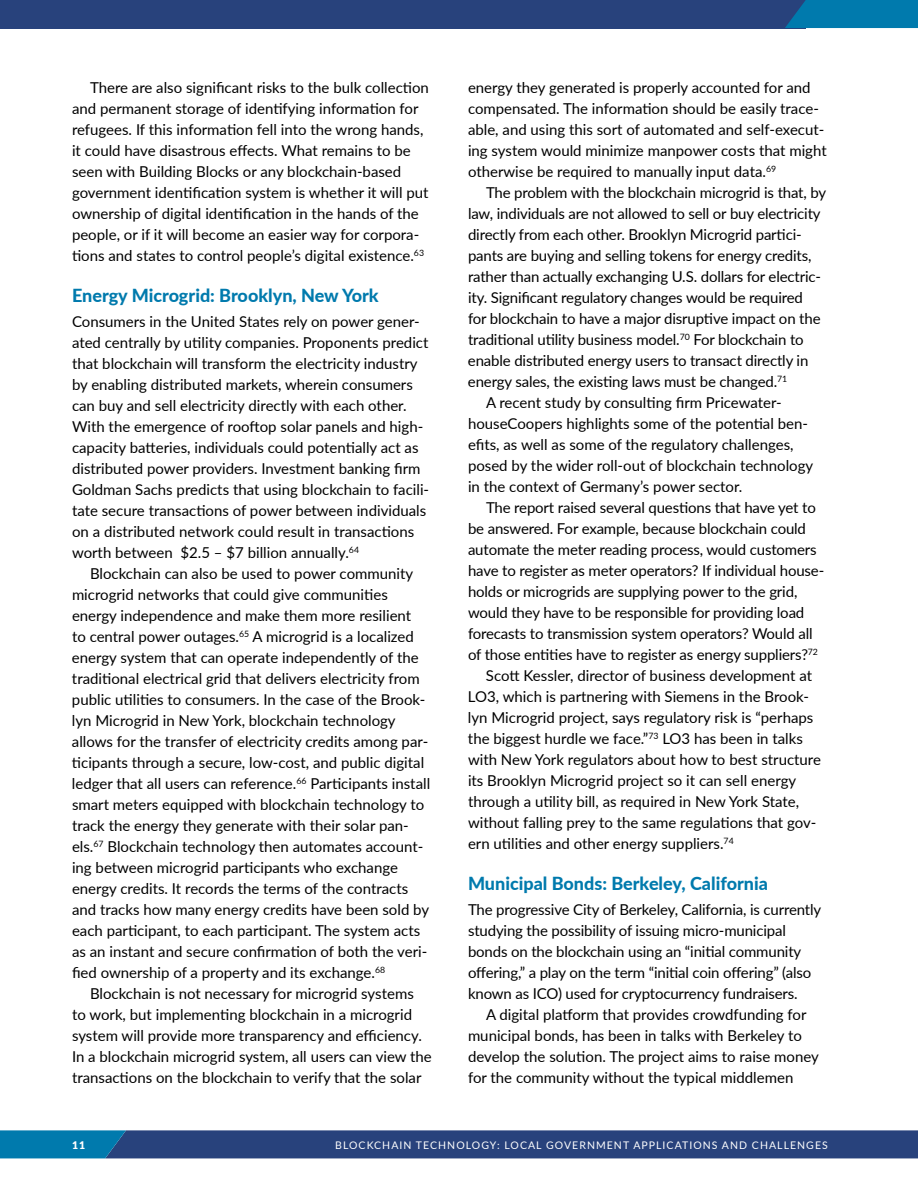
<style>
.page{position:relative;width:918px;height:1188px;background:#fff}
.page>*{position:absolute;margin:0;border:0;box-sizing:border-box;transform-origin:0 0}
.t1{font:800 18px "Lato";color:#007aad}
.t2{font:15px/21px "Lato";color:#000}
.t3{font:10.5px "Lato";letter-spacing:.1em;color:#fff}
.t4{font:900 10.5px "Lato";color:#fff}
</style>
<div class="page">
<svg style="left:0;top:1130px;width:918px;height:28px;background:#264b84"></svg>
<div style="left:0;top:0;width:806px;height:28px;background:#28427c"></div>
<svg style="left:785px;top:0;width:133px;height:28px;background:#0375a9"></svg>
<p class="t2" style="left:72px;top:76px;width:358px;text-indent:18px">There are also significant risks to the bulk collection and permanent storage of identifying information for refugees. If this information fell into the wrong hands, it could have disastrous effects. What remains to be seen with Building Blocks or any blockchain-based government identification system is whether it will put ownership of digital identification in the hands of the people, or if it will become an easier way for corpora&shy;tions and states to control people’s digital existence.<sup>63</sup></p>
<p class="t1" style="left:72px;top:282px;width:308px">Energy Microgrid: Brooklyn, New York</p>
<p class="t2" style="left:72px;top:310px;width:359px">Consumers in the United States rely on power gener&shy;ated centrally by utility companies. Proponents predict that blockchain will transform the electricity industry by enabling distributed markets, wherein consumers can buy and sell electricity directly with each other.<br>With the emergence of rooftop solar panels and high&shy;capacity batteries, individuals could potentially act as distributed power providers. Investment banking firm Goldman Sachs predicts that using blockchain to facili&shy;tate secure transactions of power between individuals on a distributed network could result in transactions worth between $2.5 – $7 billion annually.<sup>64</sup></p>
<p class="t2" style="left:72px;top:562px;width:360px;text-indent:18px">Blockchain can also be used to power community microgrid networks that could give communities energy independence and make them more resilient<br>to central power outages.<sup>65</sup> A microgrid is a localized energy system that can operate independently of the traditional electrical grid that delivers electricity from public utilities to consumers. In the case of the Brook&shy;lyn Microgrid in New York, blockchain technology allows for the transfer of electricity credits among par&shy;ticipants through a secure, low-cost, and public digital ledger that all users can reference.<sup>66</sup> Participants install smart meters equipped with blockchain technology to track the energy they generate with their solar pan&shy;els.<sup>67</sup> Blockchain technology then automates account&shy;ing between microgrid participants who exchange energy credits. It records the terms of the contracts and tracks how many energy credits have been sold by each participant, to each participant. The system acts as an instant and secure confirmation of both the veri&shy;fied ownership of a property and its exchange.<sup>68</sup></p>
<p class="t2" style="left:72px;top:982px;width:361px;text-indent:18px">Blockchain is not necessary for microgrid systems<br>to work, but implementing blockchain in a microgrid system will provide more transparency and efficiency.<br>In a blockchain microgrid system, all users can view the transactions on the blockchain to verify that the solar</p>
<p class="t2" style="left:468px;top:76px;width:360px">energy they generated is properly accounted for and compensated. The information should be easily trace&shy;able, and using this sort of automated and self-execut&shy;ing system would minimize manpower costs that might otherwise be required to manually input data.<sup>69</sup></p>
<p class="t2" style="left:486px;top:181px;width:342px">The problem with the blockchain microgrid is that, by</p>
<p class="t2" style="left:468px;top:202px;width:354px">law, individuals are not allowed to sell or buy electricity</p>
<p class="t2" style="left:468px;top:223px;width:335px">directly from each other. Brooklyn Microgrid partici-</p>
<p class="t2" style="left:468px;top:244px;width:345px">pants are buying and selling tokens for energy credits,</p>
<p class="t2" style="left:468px;top:265px;width:355px">rather than actually exchanging U.S. dollars for electric-</p>
<p class="t2" style="left:468px;top:286px;width:337px">ity. Significant regulatory changes would be required</p>
<p class="t2" style="left:468px;top:307px;width:354px">for blockchain to have a major disruptive impact on the</p>
<p class="t2" style="left:468px;top:328px;width:337px">traditional utility business model.<sup>70</sup> For blockchain to</p>
<p class="t2" style="left:468px;top:349px;width:342px">enable distributed energy users to transact directly in</p>
<p class="t2" style="left:468px;top:370px;width:321px">energy sales, the existing laws must be changed.<sup>71</sup></p>
<p class="t2" style="left:486px;top:391px;width:297px">A recent study by consulting firm Pricewater-</p>
<p class="t2" style="left:468px;top:412px;width:342px">houseCoopers highlights some of the potential ben-</p>
<p class="t2" style="left:468px;top:433px;width:327px">efits, as well as some of the regulatory challenges,</p>
<p class="t2" style="left:468px;top:454px;width:347px">posed by the wider roll-out of blockchain technology</p>
<p class="t2" style="left:468px;top:475px;width:276px">in the context of Germany’s power sector.</p>
<p class="t2" style="left:486px;top:496px;width:331px">The report raised several questions that have yet to</p>
<p class="t2" style="left:468px;top:517px;width:340px">be answered. For example, because blockchain could</p>
<p class="t2" style="left:468px;top:538px;width:350px">automate the meter reading process, would customers</p>
<p class="t2" style="left:468px;top:559px;width:358px">have to register as meter operators? If individual house-</p>
<p class="t2" style="left:468px;top:580px;width:331px">holds or microgrids are supplying power to the grid,</p>
<p class="t2" style="left:468px;top:601px;width:338px">would they have to be responsible for providing load</p>
<p class="t2" style="left:468px;top:622px;width:346px">forecasts to transmission system operators? Would all</p>
<p class="t2" style="left:468px;top:643px;width:352px">of those entities have to register as energy suppliers?<sup>72</sup></p>
<p class="t2" style="left:486px;top:664px;width:328px">Scott Kessler, director of business development at</p>
<p class="t2" style="left:468px;top:685px;width:343px">LO3, which is partnering with Siemens in the Brook-</p>
<p class="t2" style="left:468px;top:706px;width:347px">lyn Microgrid project, says regulatory risk is “perhaps</p>
<p class="t2" style="left:468px;top:727px;width:336px">the biggest hurdle we face.”<sup>73</sup> LO3 has been in talks</p>
<p class="t2" style="left:468px;top:748px;width:355px">with New York regulators about how to best structure</p>
<p class="t2" style="left:468px;top:769px;width:330px">its Brooklyn Microgrid project so it can sell energy</p>
<p class="t2" style="left:468px;top:790px;width:333px">through a utility bill, as required in New York State,</p>
<p class="t2" style="left:468px;top:811px;width:350px">without falling prey to the same regulations that gov-</p>
<p class="t2" style="left:468px;top:832px;width:267px">ern utilities and other energy suppliers.<sup>74</sup></p>
<p class="t1" style="left:468px;top:870px;width:301px">Municipal Bonds: Berkeley, California</p>
<p class="t2" style="left:468px;top:898px;width:355px">The progressive City of Berkeley, California, is currently studying the possibility of issuing micro-municipal bonds on the blockchain using an “initial community offering,” a play on the term “initial coin offering” (also known as ICO) used for cryptocurrency fundraisers.</p>
<p class="t2" style="left:468px;top:1003px;width:352px;text-indent:18px">A digital platform that provides crowdfunding for municipal bonds, has been in talks with Berkeley to develop the solution. The project aims to raise money for the community without the typical middlemen</p>
<p class="t4" style="left:72px;top:1137px;width:15px">11</p>
<p class="t3" style="left:335px;top:1137px;width:494px">BLOCKCHAIN TECHNOLOGY: LOCAL GOVERNMENT APPLICATIONS AND CHALLENGES</p>
</div>
